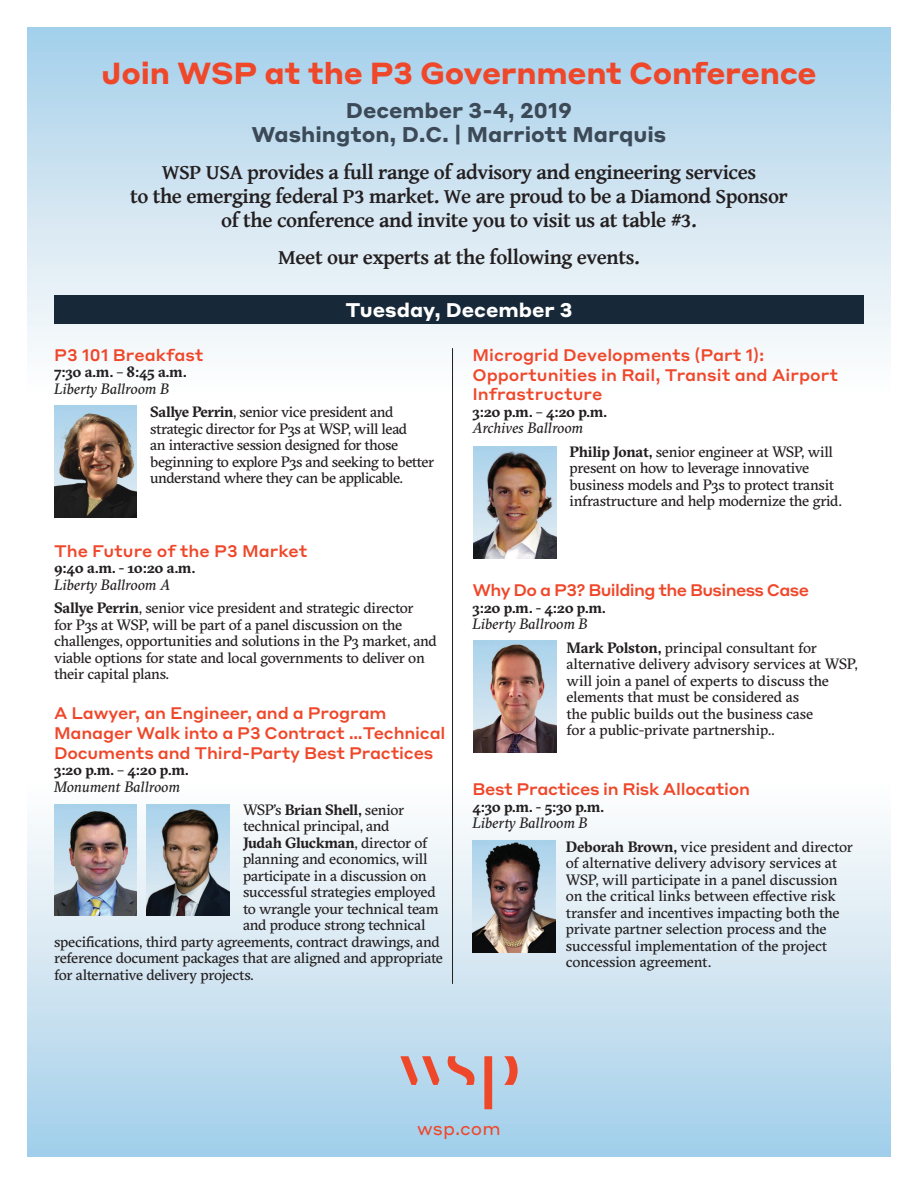
<style>
.page{position:relative;width:918px;height:1188px;background:#fff}
.page>*{position:absolute;margin:0;border:0;box-sizing:border-box;transform-origin:0 0}
.t1{font:700 30px "Styrene A";letter-spacing:-.01em;color:#ef472a}
.t2{font:700 21px/24px "Gentium Basic";letter-spacing:-.02em;color:#231f20;text-align:center}
.t3{font:700 21px/24px "Styrene A";color:#3c4957;text-align:center}
.t4{font:700 19.5px "Styrene A";color:#fff}
.t5{font:18px "Styrene A";color:#ef472a}
.t6{font:500 16.5px/19.8px "Styrene A";letter-spacing:-.01em;color:#ef472a}
.t7{font:500 16.5px "Styrene A";letter-spacing:-.04em;color:#ef472a}
.t8{font:15px/16.5px "GT Sectra";letter-spacing:-.015em;color:#231f20}
.t9{font:700 15px "GT Sectra";letter-spacing:-.03em;color:#231f20}
.t10{font:15px/23.2px "GT Sectra";letter-spacing:-.035em;color:#231f20}
.t11{font:italic 15px "GT Sectra";color:#231f20}
.s1{font-style:italic}
.s2{font-weight:700}
.s3{font-weight:400}
</style>
<div class="page">
<div style="left:27px;top:27px;width:864px;height:373px;background:linear-gradient(to bottom,#a5cfea,#fffffd)"></div>
<div style="left:27px;top:783px;width:864px;height:373px;background:linear-gradient(to bottom,#fffefd,#a3cee9)"></div>
<div style="left:54px;top:295px;width:810px;height:29px;background:#172938"></div>
<svg style="left:504px;top:1056px;width:14px;height:29px"></svg>
<svg style="left:400px;top:1056px;width:39px;height:29px"></svg>
<svg style="left:484px;top:1056px;width:8px;height:53px"></svg>
<svg style="left:448px;top:1056px;width:26px;height:29px"></svg>
<img style="left:54px;top:406px;width:83px;height:112px">
<img style="left:54px;top:804px;width:83px;height:112px">
<img style="left:147px;top:804px;width:83px;height:112px">
<img style="left:473px;top:446px;width:83px;height:112px">
<img style="left:472px;top:840px;width:83px;height:112px">
<img style="left:473px;top:641px;width:83px;height:112px">
<hr style="left:452px;top:348px;width:1px;height:636px;background:#231f20">
<h1 class="t1" style="left:101px;top:47px;width:717px">Join WSP at the P3 Government Conference</h1>
<h2 class="t3" style="left:252px;top:96px;width:416px">December 3-4, 2019<br>Washington, D.C. | Marriott Marquis</h2>
<h2 class="t2" style="left:130px;top:159px;width:659px">WSP USA provides a full range of advisory and engineering services<br>to the emerging federal P3 market. We are proud to be a Diamond Sponsor of the conference and invite you to visit us at table #3.</h2>
<h2 class="t2" style="left:278px;top:245px;width:363px">Meet our experts at the following events.</h2>
<h3 class="t4" style="left:345px;top:293px;width:229px">Tuesday, December 3</h3>
<p class="t6" style="left:54px;top:344px;width:151px">P3 101 Breakfast</p>
<p class="t9" style="left:54px;top:363px;width:134px">7:30 a.m. – 8:45 a.m.</p>
<p class="t10" style="left:150px;top:377px;width:245px;text-indent:-96px"><span class="s1">Liberty Ballroom B<br></span><span class="s2">Sallye Perrin</span>, senior vice president and</p>
<p class="t8" style="left:150px;top:420px;width:286px">strategic director for P3s at WSP, will lead<br>an interactive session designed for those beginning to explore P3s and seeking to better understand where they can be applicable.</p>
<p class="t6" style="left:54px;top:540px;width:255px">The Future of the P3 Market</p>
<p class="t9" style="left:54px;top:559px;width:143px">9:40 a.m. - 10:20 a.m.</p>
<p class="t8" style="left:54px;top:573px;width:361px;line-height:23.2px"><span class="s1">Liberty Ballroom A<br></span><span class="s2">Sallye Perrin</span>, senior vice president and strategic director</p>
<p class="t8" style="left:54px;top:616px;width:385px">for P3s at WSP, will be part of a panel discussion on the challenges, opportunities and solutions in the P3 market, and viable options for state and local governments to deliver on their capital plans.</p>
<p class="t6" style="left:54px;top:702px;width:393px">A Lawyer, an Engineer, and a Program<br>Manager Walk into a P3 Contract …Technical<br>Documents and Third-Party Best Practices</p>
<p class="t9" style="left:54px;top:761px;width:136px">3:20 p.m. – 4:20 p.m.</p>
<p class="t11" style="left:54px;top:778px;width:127px">Monument Ballroom</p>
<p class="t8" style="left:243px;top:802px;width:163px">WSP’s <span class="s2">Brian Shell,</span> senior</p>
<p class="t8" style="left:243px;top:818px;width:148px">technical principal, and</p>
<p class="t9" style="left:243px;top:834px;width:186px">Judah Gluckman<span class="s3">, director of</span></p>
<p class="t8" style="left:243px;top:851px;width:186px">planning and economics, will</p>
<p class="t8" style="left:243px;top:868px;width:185px">participate in a discussion on</p>
<p class="t8" style="left:243px;top:884px;width:194px">successful strategies employed</p>
<p class="t8" style="left:243px;top:901px;width:197px">to wrangle your technical team</p>
<p class="t8" style="left:243px;top:917px;width:184px">and produce strong technical</p>
<p class="t8" style="left:54px;top:934px;width:387px">specifications, third party agreements, contract drawings, and</p>
<p class="t8" style="left:54px;top:950px;width:391px">reference document packages that are aligned and appropriate</p>
<p class="t8" style="left:54px;top:967px;width:201px">for alternative delivery projects.</p>
<p class="t6" style="left:472px;top:344px;width:367px">Microgrid Developments (Part 1):<br>Opportunities in Rail, Transit and Airport<br>Infrastructure</p>
<p class="t9" style="left:472px;top:403px;width:136px">3:20 p.m. – 4:20 p.m.</p>
<p class="t8" style="left:570px;top:417px;width:265px;line-height:23.2px;text-indent:-97px"><span class="s1">Archives Ballroom<br></span><span class="s2">Philip Jonat,</span> senior engineer at WSP, will</p>
<p class="t8" style="left:570px;top:460px;width:274px">present on how to leverage innovative business models and P3s to protect transit infrastructure and help modernize the grid.</p>
<p class="t7" style="left:472px;top:576px;width:338px">Why Do a P3? Building the Business Case</p>
<p class="t9" style="left:472px;top:599px;width:135px">3:20 p.m. - 4:20 p.m.</p>
<p class="t8" style="left:567px;top:613px;width:252px;line-height:23.2px;text-indent:-94px"><span class="s1">Liberty Ballroom B<br></span><span class="s2">Mark Polston,</span> principal consultant for</p>
<p class="t8" style="left:567px;top:656px;width:293px">alternative delivery advisory services at WSP, will join a panel of experts to discuss the elements that must be considered as<br>the public builds out the business case<br>for a public-private partnership..</p>
<p class="t6" style="left:472px;top:778px;width:279px">Best Practices in Risk Allocation</p>
<p class="t9" style="left:472px;top:798px;width:133px">4:30 p.m. - 5:30 p.m.</p>
<p class="t8" style="left:566px;top:812px;width:289px;line-height:23.2px;text-indent:-93px"><span class="s1">Liberty Ballroom B<br></span><span class="s2">Deborah Brown,</span> vice president and director</p>
<p class="t8" style="left:566px;top:855px;width:275px">of alternative delivery advisory services at WSP, will participate in a panel discussion on the critical links between effective risk transfer and incentives impacting both the private partner selection process and the successful implementation of the project concession agreement.</p>
<p class="t5" style="left:417px;top:1113px;width:85px">wsp.com</p>
</div>
